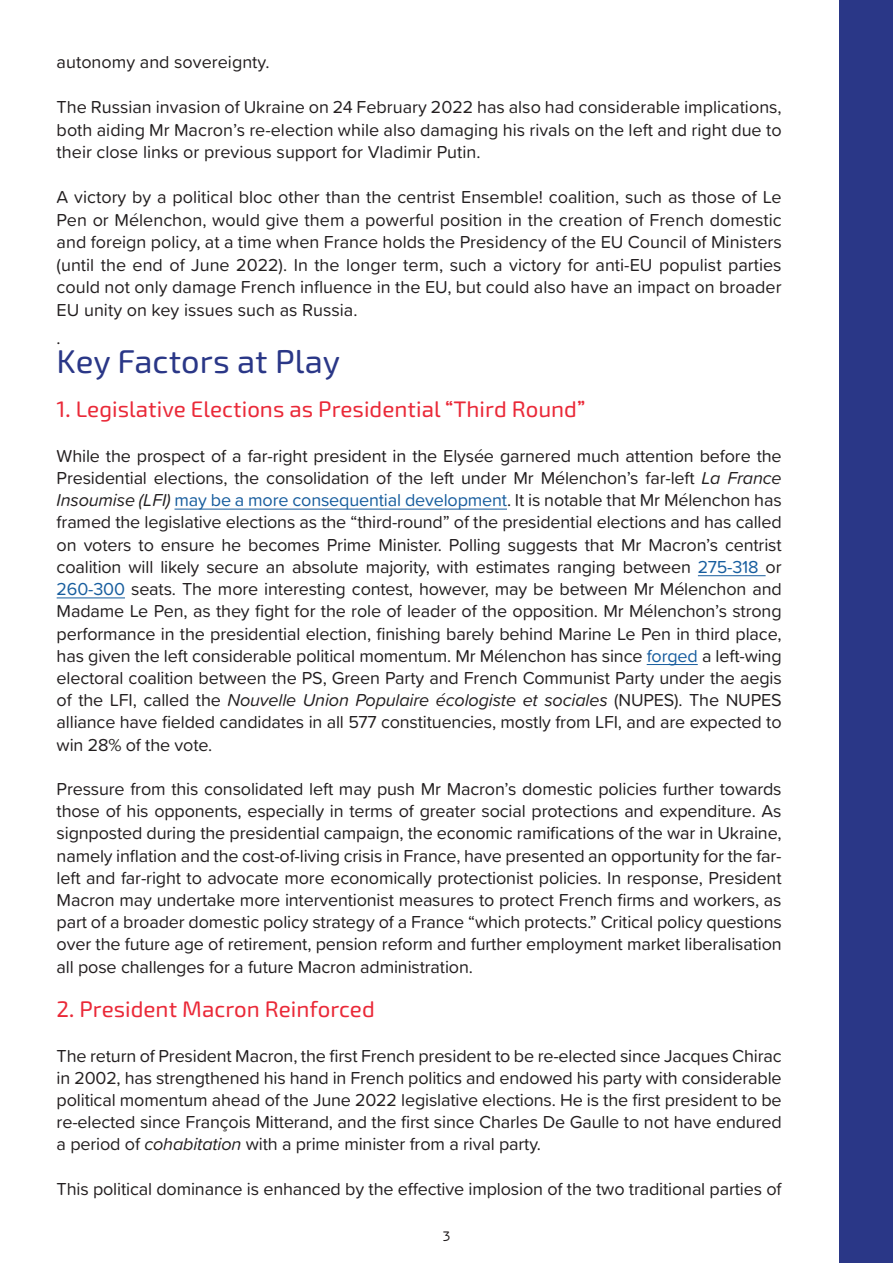
<style>
.page{position:relative;width:893px;height:1263px;background:#fff}
.page>*{position:absolute;margin:0;border:0;box-sizing:border-box;transform-origin:0 0}
.t1{font:33px "Exo Soft";color:#2a3787}
.Heading_2{font:22.5px "Exo Soft";color:#ea2938}
.t2{font:18px/22.2px "Proxima Soft";letter-spacing:-.01em;color:#231f20;text-align:justify}
.t3{font:13.5px "New Rubrik Edge";color:#231f20}
.s1{font-style:italic}
.s2{color:#175d9e}
</style>
<div class="page">
<hr style="left:174px;top:509px;width:333px;height:1px;background:#175d9e">
<hr style="left:698px;top:575px;width:68px;height:1px;background:#175d9e">
<hr style="left:57px;top:597px;width:68px;height:1px;background:#175d9e">
<hr style="left:647px;top:664px;width:51px;height:1px;background:#175d9e">
<div style="left:840px;top:0;width:53px;height:1263px;background:#2a3787"></div>
<p class="t2" style="left:57px;top:50px;width:214px">autonomy and sovereignty.</p>
<p class="t2" style="left:57px;top:95px;width:727px">The Russian invasion of Ukraine on 24 February 2022 has also had considerable implications, both aiding Mr Macron’s re-election while also damaging his rivals on the left and right due to their close links or previous support for Vladimir Putin.</p>
<p class="t2" style="left:57px;top:185px;width:727px">A victory by a political bloc other than the centrist Ensemble! coalition, such as those of Le Pen or Mélenchon, would give them a powerful position in the creation of French domestic and foreign policy, at a time when France holds the Presidency of the EU Council of Ministers (until the end of June 2022). In the longer term, such a victory for anti-EU populist parties could not only damage French influence in the EU, but could also have an impact on broader EU unity on key issues such as Russia.</p>
<p class="t2" style="left:57px;top:326px;width:6px">.</p>
<p class="t1" style="left:57px;top:342px;width:285px">Key Factors at Play</p>
<p class="Heading_2" style="left:57px;top:396px;width:530px">1. Legislative Elections as Presidential “Third Round”</p>
<p class="t2" style="left:57px;top:444px;width:727px">While the prospect of a far-right president in the Elysée garnered much attention before the Presidential elections, the consolidation of the left under Mr Mélenchon’s far-left <span class="s1">La France Insoumise (LFI)</span> <span class="s2">may be a more consequential development</span>. It is notable that Mr Mélenchon has framed the legislative elections as the “third-round” of the presidential elections and has called on voters to ensure he becomes Prime Minister. Polling suggests that Mr Macron’s centrist coalition will likely secure an absolute majority, with estimates ranging between <span class="s2">275-318</span> or <span class="s2">260-300</span> seats. The more interesting contest, however, may be between Mr Mélenchon and Madame Le Pen, as they fight for the role of leader of the opposition. Mr Mélenchon’s strong performance in the presidential election, finishing barely behind Marine Le Pen in third place, has given the left considerable political momentum. Mr Mélenchon has since <span class="s2">forged</span> a left-wing electoral coalition between the PS, Green Party and French Communist Party under the aegis of the LFI, called the <span class="s1">Nouvelle Union Populaire écologiste et sociales</span> (NUPES). The NUPES alliance have fielded candidates in all 577 constituencies, mostly from LFI, and are expected to win 28% of the vote.</p>
<p class="t2" style="left:57px;top:777px;width:727px">Pressure from this consolidated left may push Mr Macron’s domestic policies further towards those of his opponents, especially in terms of greater social protections and expenditure. As signposted during the presidential campaign, the economic ramifications of the war in Ukraine, namely inflation and the cost-of-living crisis in France, have presented an opportunity for the far&shy;left and far-right to advocate more economically protectionist policies. In response, President Macron may undertake more interventionist measures to protect French firms and workers, as part of a broader domestic policy strategy of a France “which protects.” Critical policy questions over the future age of retirement, pension reform and further employment market liberalisation all pose challenges for a future Macron administration.</p>
<p class="Heading_2" style="left:57px;top:996px;width:320px">2. President Macron Reinforced</p>
<p class="t2" style="left:57px;top:1044px;width:727px">The return of President Macron, the first French president to be re-elected since Jacques Chirac in 2002, has strengthened his hand in French politics and endowed his party with considerable political momentum ahead of the June 2022 legislative elections. He is the first president to be re-elected since François Mitterand, and the first since Charles De Gaulle to not have endured a period of <span class="s1">cohabitation</span> with a prime minister from a rival party.</p>
<p class="t2" style="left:57px;top:1177px;width:726px">This political dominance is enhanced by the effective implosion of the two traditional parties of</p>
<p class="t3" style="left:442px;top:1228px;width:10px">3</p>
</div>
